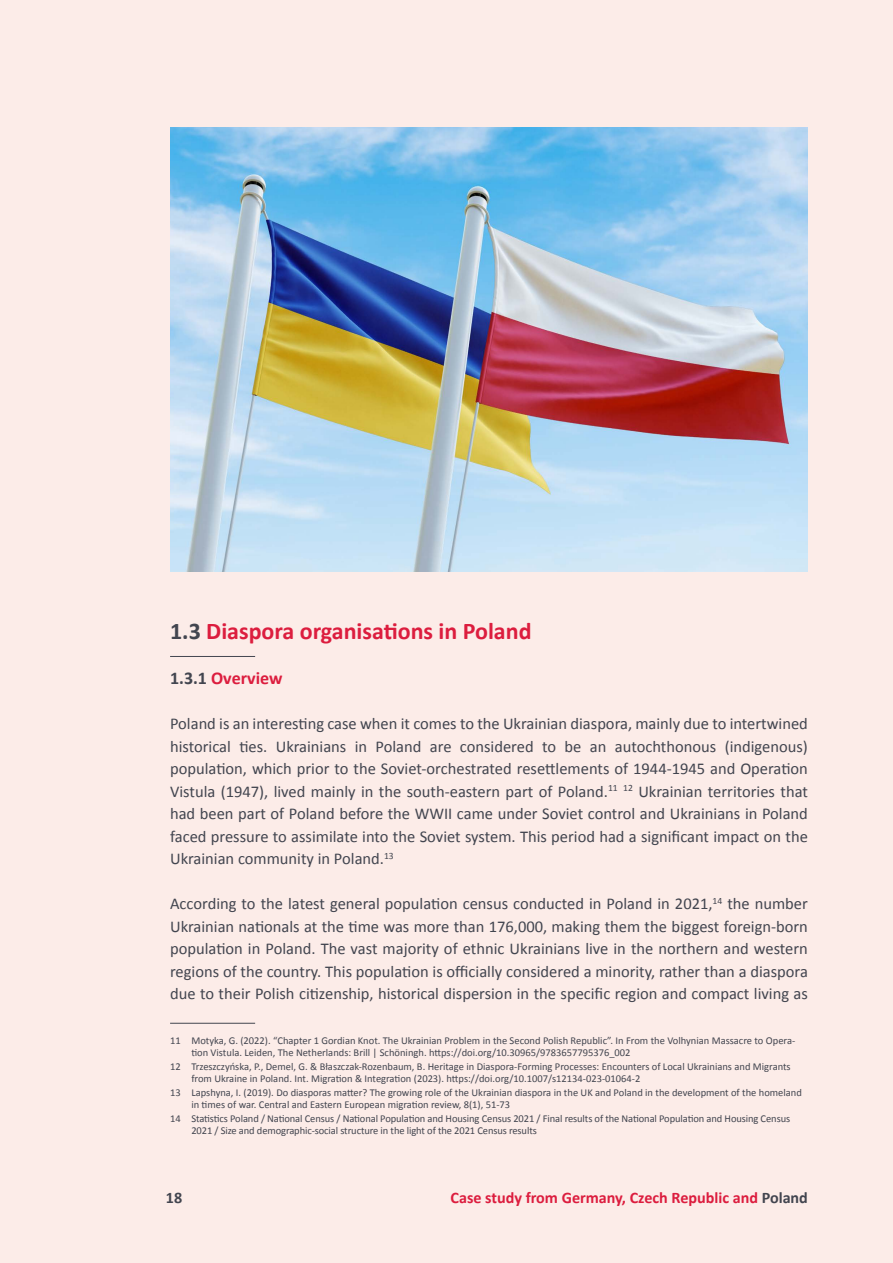
<style>
.page{position:relative;width:893px;height:1263px;background:#fcece8}
.page>*{position:absolute;margin:0;border:0;box-sizing:border-box;transform-origin:0 0}
.t1{font:700 24px "Calibri";color:#dc1d3e}
.t2{font:700 18px "Calibri";color:#dc1d3e}
.t3{font:16.5px/22.5px "Calibri";color:#42454f;text-align:justify}
.t4{font:700 16.2px "Calibri";color:#dc1d3e}
.t5{font:700 16.2px "Calibri";color:#42454f}
.t6{font:10.5px/12px "Calibri";color:#42454f}
.s1{color:#42454f}
</style>
<div class="page">
<hr style="left:170px;top:656px;width:85px;height:1px;background:#42454f">
<hr style="left:170px;top:1023px;width:85px;height:1px;background:#42454f">
<img style="left:170px;top:128px;width:638px;height:444px">
<h1 class="t1" style="left:170px;top:616px;width:363px"><span class="s1">1.3</span> Diaspora organisations in Poland</h1>
<p class="t2" style="left:170px;top:667px;width:114px"><span class="s1">1.3.1</span> Overview</p>
<p class="t3" style="left:170px;top:711px;width:639px">Poland is an interesting case when it comes to the Ukrainian diaspora, mainly due to intertwined historical ties. Ukrainians in Poland are considered to be an autochthonous (indigenous) population, which prior to the Soviet-orchestrated resettlements of 1944-1945 and Operation Vistula (1947), lived mainly in the south-eastern part of Poland.<sup>11</sup> <sup>12</sup> Ukrainian territories that had been part of Poland before the WWII came under Soviet control and Ukrainians in Poland faced pressure to assimilate into the Soviet system. This period had a significant impact on the Ukrainian community in Poland.<sup>13</sup></p>
<p class="t3" style="left:170px;top:891px;width:639px">According to the latest general population census conducted in Poland in 2021,<sup>14</sup> the number Ukrainian nationals at the time was more than 176,000, making them the biggest foreign-born population in Poland. The vast majority of ethnic Ukrainians live in the northern and western regions of the country. This population is officially considered a minority, rather than a diaspora due to their Polish citizenship, historical dispersion in the specific region and compact living as</p>
<p class="t6" style="left:191px;top:1034px;width:605px;text-indent:-21px">11 Motyka, G. (2022). “Chapter 1 Gordian Knot. The Ukrainian Problem in the Second Polish Republic”. In From the Volhynian Massacre to Opera&shy;tion Vistula. Leiden, The Netherlands: Brill | Schöningh. https://doi.org/10.30965/9783657795376_002</p>
<p class="t6" style="left:191px;top:1060px;width:601px;text-indent:-21px">12 Trzeszczyńska, P., Demel, G. &amp; Błaszczak-Rozenbaum, B. Heritage in Diaspora-Forming Processes: Encounters of Local Ukrainians and Migrants from Ukraine in Poland. Int. Migration &amp; Integration (2023). https://doi.org/10.1007/s12134-023-01064-2</p>
<p class="t6" style="left:191px;top:1086px;width:612px;text-indent:-21px">13 Lapshyna, I. (2019). Do diasporas matter? The growing role of the Ukrainian diaspora in the UK and Poland in the development of the homeland in times of war. Central and Eastern European migration review, 8(1), 51-73</p>
<p class="t6" style="left:191px;top:1112px;width:600px;text-indent:-21px">14 Statistics Poland / National Census / National Population and Housing Census 2021 / Final results of the National Population and Housing Census<br>2021 / Size and demographic-social structure in the light of the 2021 Census results</p>
<p class="t5" style="left:166px;top:1187px;width:18px">18</p>
<p class="t4" style="left:450px;top:1187px;width:359px">Case study from Germany, Czech Republic and <span class="s1">Poland</span></p>
</div>
